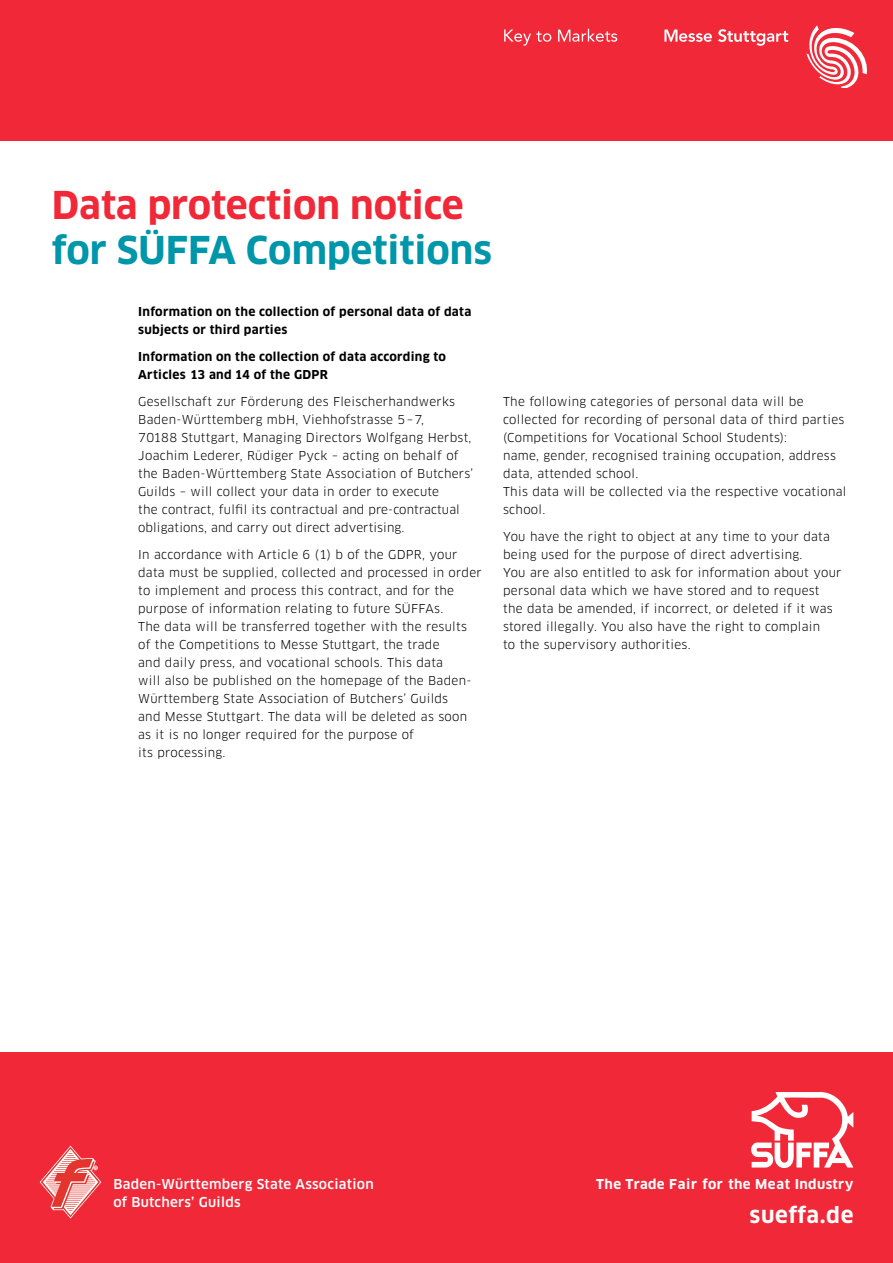
<style>
.page{position:relative;width:893px;height:1263px;background:#fff}
.page>*{position:absolute;margin:0;border:0;box-sizing:border-box;transform-origin:0 0}
.t1{font:700 37.5px/45px "Clan Pro";color:#f02837}
.t2{font:700 21.75px "Clan Pro";letter-spacing:.025em;color:#fff}
.Text_Weiss_Medium{font:500 13.35px/18.6px "Clan Pro";letter-spacing:.02em;color:#fff}
.Text_Weiss_Bold{font:700 13.35px "Clan Pro";letter-spacing:.03em;color:#fff}
.Copy_ClanBook_8pt{font:12px/18px "Clan Pro";letter-spacing:.025em;color:#000}
.Text_Bold{font:700 12px/18px "Clan Pro";letter-spacing:.025em;color:#000}
.s1{color:#0096aa}
</style>
<div class="page">
<div style="left:0;top:0;width:893px;height:140px;background:#f02837"></div>
<svg style="left:718px;top:29px;width:70px;height:17px"></svg>
<svg style="left:806px;top:25px;width:61px;height:62px"></svg>
<svg style="left:664px;top:30px;width:48px;height:12px"></svg>
<svg style="left:504px;top:30px;width:47px;height:16px"></svg>
<svg style="left:558px;top:29px;width:59px;height:13px"></svg>
<div style="left:0;top:1052px;width:893px;height:211px;background:#f02837"></div>
<svg style="left:40px;top:1145px;width:62px;height:74px"></svg>
<svg style="left:751px;top:1092px;width:102px;height:76px"></svg>
<p class="t1" style="left:52px;top:183px;width:442px">Data protection notice <span class="s1">for SÜFFA Competitions</span></p>
<p class="Text_Bold" style="left:138px;top:302px;width:335px">Information on the collection of personal data of data subjects or third parties</p>
<p class="Text_Bold" style="left:138px;top:347px;width:309px">Information on the collection of data according to<br>Articles 13 and 14 of the GDPR</p>
<p class="Copy_ClanBook_8pt" style="left:138px;top:392px;width:336px">Gesellschaft zur Förderung des Fleischerhandwerks Baden-Württemberg mbH, Viehhofstrasse 5–7,<br>70188 Stuttgart, Managing Directors Wolfgang Herbst, Joachim Lederer, Rüdiger Pyck – acting on behalf of the Baden-Württemberg State Association of Butchers’ Guilds – will collect your data in order to execute<br>the contract, fulfil its contractual and pre-contractual obligations, and carry out direct advertising.</p>
<p class="Copy_ClanBook_8pt" style="left:138px;top:545px;width:345px">In accordance with Article 6 (1) b of the GDPR, your data must be supplied, collected and processed in order to implement and process this contract, and for the purpose of information relating to future SÜFFAs.<br>The data will be transferred together with the results of the Competitions to Messe Stuttgart, the trade<br>and daily press, and vocational schools. This data<br>will also be published on the homepage of the Baden-Württemberg State Association of Butchers’ Guilds<br>and Messe Stuttgart. The data will be deleted as soon as it is no longer required for the purpose of<br>its processing.</p>
<p class="Copy_ClanBook_8pt" style="left:503px;top:392px;width:343px">The following categories of personal data will be collected for recording of personal data of third parties (Competitions for Vocational School Students):<br>name, gender, recognised training occupation, address data, attended school.</p>
<p class="Copy_ClanBook_8pt" style="left:503px;top:482px;width:345px">This data will be collected via the respective vocational school.</p>
<p class="Copy_ClanBook_8pt" style="left:503px;top:527px;width:340px">You have the right to object at any time to your data being used for the purpose of direct advertising.<br>You are also entitled to ask for information about your personal data which we have stored and to request the data be amended, if incorrect, or deleted if it was stored illegally. You also have the right to complain<br>to the supervisory authorities.</p>
<p class="Text_Weiss_Medium" style="left:113px;top:1174px;width:262px">Baden-Württemberg State Association of Butchers’ Guilds</p>
<p class="Text_Weiss_Bold" style="left:596px;top:1176px;width:259px">The Trade Fair for the Meat Industry</p>
<p class="t2" style="left:750px;top:1203px;width:105px">sueffa.de</p>
</div>
